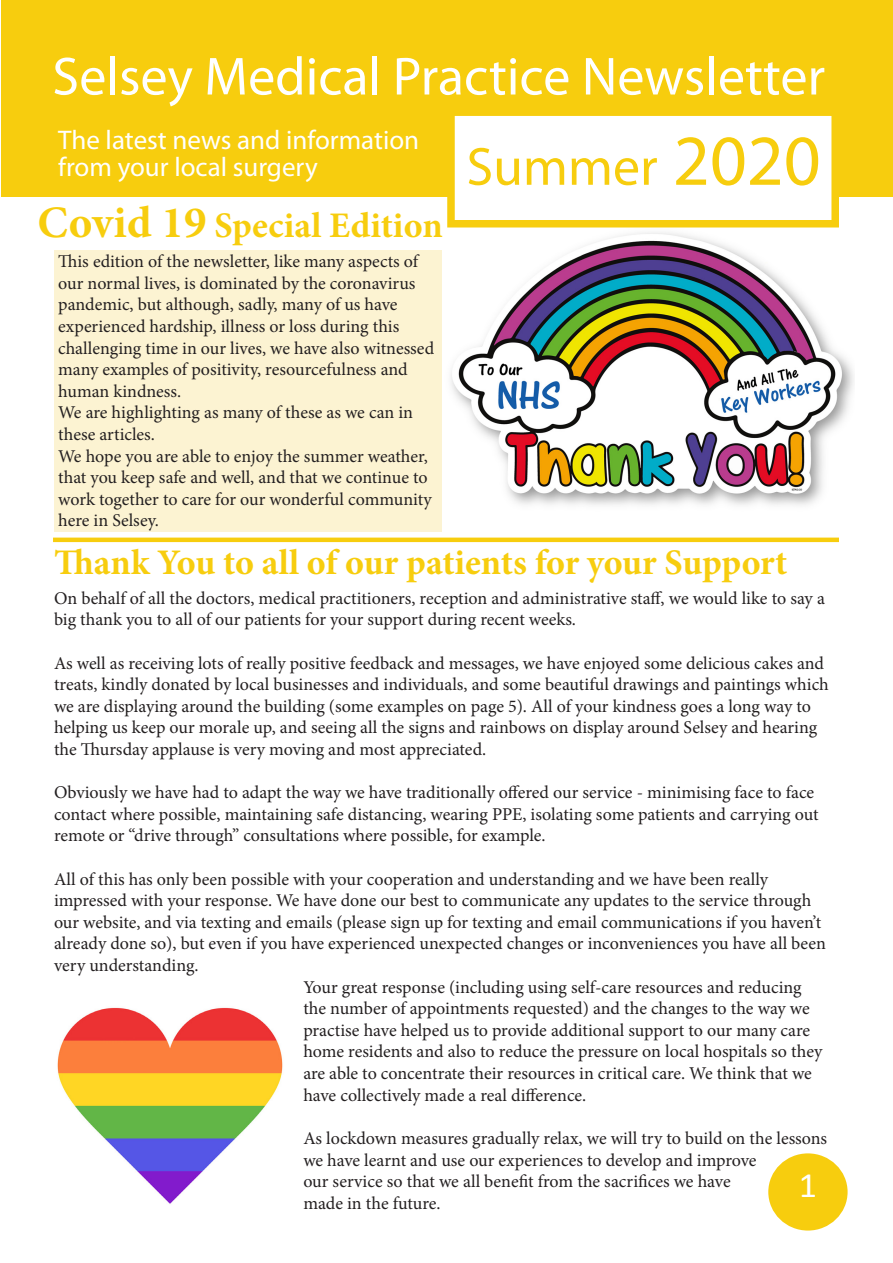
<style>
.page{position:relative;width:893px;height:1263px;background:#fff}
.page>*{position:absolute;margin:0;border:0;box-sizing:border-box;transform-origin:0 0}
.t1{font:54px "Myriad Pro";color:#fff}
.t2{font:54px "Myriad Pro";color:#f7cd0e}
.t3{font:700 36px "Minion Pro";letter-spacing:-.005em;color:#f7cd0e}
.t4{font:36px "Calibri";color:#fff}
.t5{font:27px/27px "Myriad Pro";color:#fff}
.t6{font:18px/21.6px "Minion Pro";color:#231f20}
.s1{font-size:72px}
.s2{font-size:45px}
</style>
<div class="page">
<div style="left:768px;top:1153px;width:80px;height:77px;background:#f7cd0e;border-radius:50%"></div>
<div style="left:1px;top:1px;width:891px;height:196px;background:#f7cd0e"></div>
<div style="left:447px;top:108px;width:392px;height:119px;background:#fff;border:8px solid #f7cd0e"></div>
<img style="left:451px;top:232px;width:403px;height:273px">
<hr style="left:53px;top:538px;width:786px;height:4px;background:#f7cd0e">
<div style="left:54px;top:250px;width:387px;height:281px;background:#fcf3d2"></div>
<img style="left:57px;top:1007px;width:226px;height:197px">
<p class="t1" style="left:52px;top:43px;width:774px">Selsey Medical Practice Newsletter</p>
<p class="t2" style="left:466px;top:133px;width:356px">Summer <span class="s1">2020</span></p>
<p class="t5" style="left:58px;top:126px;width:363px">The latest news and information from your local surgery</p>
<p class="t3" style="left:37px;top:200px;width:407px"><span class="s2">Covid 19</span> Special Edition</p>
<p class="t6" style="left:58px;top:251px;width:377px">This edition of the newsletter, like many aspects of our normal lives, is dominated by the coronavirus pandemic, but although, sadly, many of us have experienced hardship, illness or loss during this challenging time in our lives, we have also witnessed many examples of positivity, resourcefulness and human kindness.</p>
<p class="t6" style="left:58px;top:402px;width:356px">We are highlighting as many of these as we can in these articles.</p>
<p class="t6" style="left:58px;top:445px;width:375px">We hope you are able to enjoy the summer weather, that you keep safe and well, and that we continue to work together to care for our wonderful community here in Selsey.</p>
<p class="t3" style="left:54px;top:537px;width:735px">Thank You to all of our patients for your Support</p>
<p class="t6" style="left:54px;top:587px;width:772px">On behalf of all the doctors, medical practitioners, reception and administrative staff, we would like to say a big thank you to all of our patients for your support during recent weeks.</p>
<p class="t6" style="left:54px;top:652px;width:776px">As well as receiving lots of really positive feedback and messages, we have enjoyed some delicious cakes and treats, kindly donated by local businesses and individuals, and some beautiful drawings and paintings which we are displaying around the building (some examples on page 5). All of your kindness goes a long way to helping us keep our morale up, and seeing all the signs and rainbows on display around Selsey and hearing the Thursday applause is very moving and most appreciated.</p>
<p class="t6" style="left:54px;top:782px;width:766px">Obviously we have had to adapt the way we have traditionally offered our service - minimising face to face contact where possible, maintaining safe distancing, wearing PPE, isolating some patients and carrying out remote or “drive through” consultations where possible, for example.</p>
<p class="t6" style="left:54px;top:868px;width:773px">All of this has only been possible with your cooperation and understanding and we have been really impressed with your response. We have done our best to communicate any updates to the service through our website, and via texting and emails (please sign up for texting and email communications if you haven’t already done so), but even if you have experienced unexpected changes or inconveniences you have all been very understanding.</p>
<p class="t6" style="left:303px;top:976px;width:521px">Your great response (including using self-care resources and reducing the number of appointments requested) and the changes to the way we practise have helped us to provide additional support to our many care home residents and also to reduce the pressure on local hospitals so they are able to concentrate their resources in critical care. We think that we have collectively made a real difference.</p>
<p class="t6" style="left:303px;top:1127px;width:525px">As lockdown measures gradually relax, we will try to build on the lessons we have learnt and use our experiences to develop and improve</p>
<p class="t6" style="left:303px;top:1170px;width:429px">our service so that we all benefit from the sacrifices we have</p>
<p class="t6" style="left:303px;top:1192px;width:139px">made in the future.</p>
<p class="t4" style="left:799px;top:1162px;width:20px">1</p>
</div>
